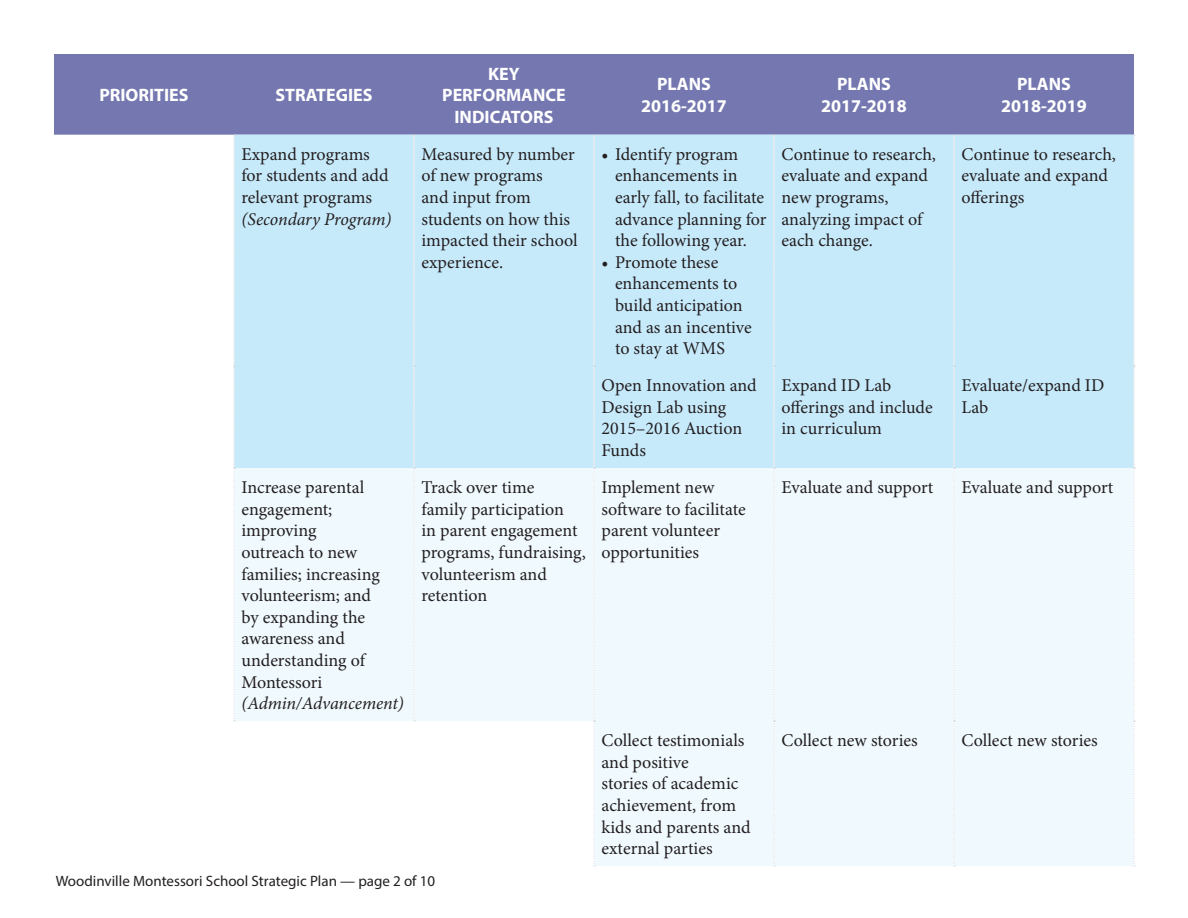
<style>
.page{position:relative;width:1188px;height:918px;background:#fff}
.page>*{position:absolute;margin:0;border:0;box-sizing:border-box;transform-origin:0 0}
.table_body{font:18px/21.6px "Minion Pro";color:#231f20}
.table_head{font:700 18px/21.6px "Myriad Pro";color:#fff;text-align:center}
.responsibility{font:italic 18px "Minion Pro";letter-spacing:-.005em;color:#231f20}
.t1{font:15px "Myriad Pro";color:#231f20}
</style>
<div class="page">
<div style="left:54px;top:54px;width:1080px;height:81px;background:#7578b0"></div>
<div style="left:235px;top:135px;width:899px;height:333px;background:#c7eafb"></div>
<svg style="left:234px;top:468px;width:900px;height:398px;fill:#eff9fe"></svg>
<svg style="left:414px;top:135px;width:1px;height:586px"></svg>
<svg style="left:774px;top:135px;width:1px;height:731px"></svg>
<svg style="left:954px;top:135px;width:1px;height:731px"></svg>
<svg style="left:234px;top:135px;width:1px;height:586px"></svg>
<svg style="left:594px;top:135px;width:1px;height:731px"></svg>
<svg style="left:1134px;top:135px;width:1px;height:731px"></svg>
<p class="table_head" style="left:99px;top:84px;width:91px">PRIORITIES</p>
<p class="table_head" style="left:276px;top:84px;width:98px">STRATEGIES</p>
<p class="table_body" style="left:242px;top:143px;width:149px">Expand programs for students and add relevant programs</p>
<p class="responsibility" style="left:242px;top:207px;width:152px">(Secondary Program)</p>
<p class="table_body" style="left:242px;top:477px;width:140px">Increase parental engagement; improving outreach to new families; increasing volunteerism; and by expanding the awareness and understanding of<br>Montessori</p>
<p class="responsibility" style="left:242px;top:691px;width:164px">(Admin/Advancement)</p>
<p class="table_head" style="left:442px;top:62px;width:125px">KEY<br>PERFORMANCE<br>INDICATORS</p>
<p class="table_head" style="left:657px;top:73px;width:55px">PLANS</p>
<p class="table_head" style="left:641px;top:94px;width:87px">2016-2017</p>
<p class="table_body" style="left:422px;top:143px;width:158px">Measured by number of new programs<br>and input from students on how this impacted their school experience.</p>
<p class="table_body" style="left:615px;top:143px;width:153px;text-indent:-14px">• Identify program enhancements in early fall, to facilitate advance planning for the following year.</p>
<p class="table_body" style="left:615px;top:251px;width:138px;text-indent:-14px">• Promote these enhancements to build anticipation and as an incentive to stay at WMS</p>
<p class="table_head" style="left:837px;top:73px;width:55px">PLANS</p>
<p class="table_head" style="left:821px;top:94px;width:87px">2017-2018</p>
<p class="table_head" style="left:1017px;top:73px;width:55px">PLANS</p>
<p class="table_head" style="left:1001px;top:94px;width:87px">2018-2019</p>
<p class="table_body" style="left:782px;top:143px;width:156px">Continue to research, evaluate and expand new programs, analyzing impact of each change.</p>
<p class="table_body" style="left:962px;top:143px;width:156px">Continue to research, evaluate and expand offerings</p>
<p class="table_body" style="left:602px;top:375px;width:157px">Open Innovation and<br>Design Lab using<br>2015–2016 Auction<br>Funds</p>
<p class="table_body" style="left:782px;top:375px;width:153px">Expand ID Lab offerings and include in curriculum</p>
<p class="table_body" style="left:962px;top:375px;width:144px">Evaluate/expand ID<br>Lab</p>
<p class="table_body" style="left:422px;top:477px;width:166px">Track over time<br>family participation<br>in parent engagement programs, fundraising, volunteerism and retention</p>
<p class="table_body" style="left:602px;top:477px;width:146px">Implement new software to facilitate parent volunteer opportunities</p>
<p class="table_body" style="left:782px;top:477px;width:153px">Evaluate and support</p>
<p class="table_body" style="left:962px;top:477px;width:153px">Evaluate and support</p>
<p class="table_body" style="left:602px;top:730px;width:151px">Collect testimonials and positive<br>stories of academic achievement, from kids and parents and external parties</p>
<p class="table_body" style="left:782px;top:730px;width:138px">Collect new stories</p>
<p class="table_body" style="left:962px;top:730px;width:138px">Collect new stories</p>
<p class="t1" style="left:56px;top:872px;width:381px">Woodinville Montessori School Strategic Plan — page 2 of 10</p>
</div>
